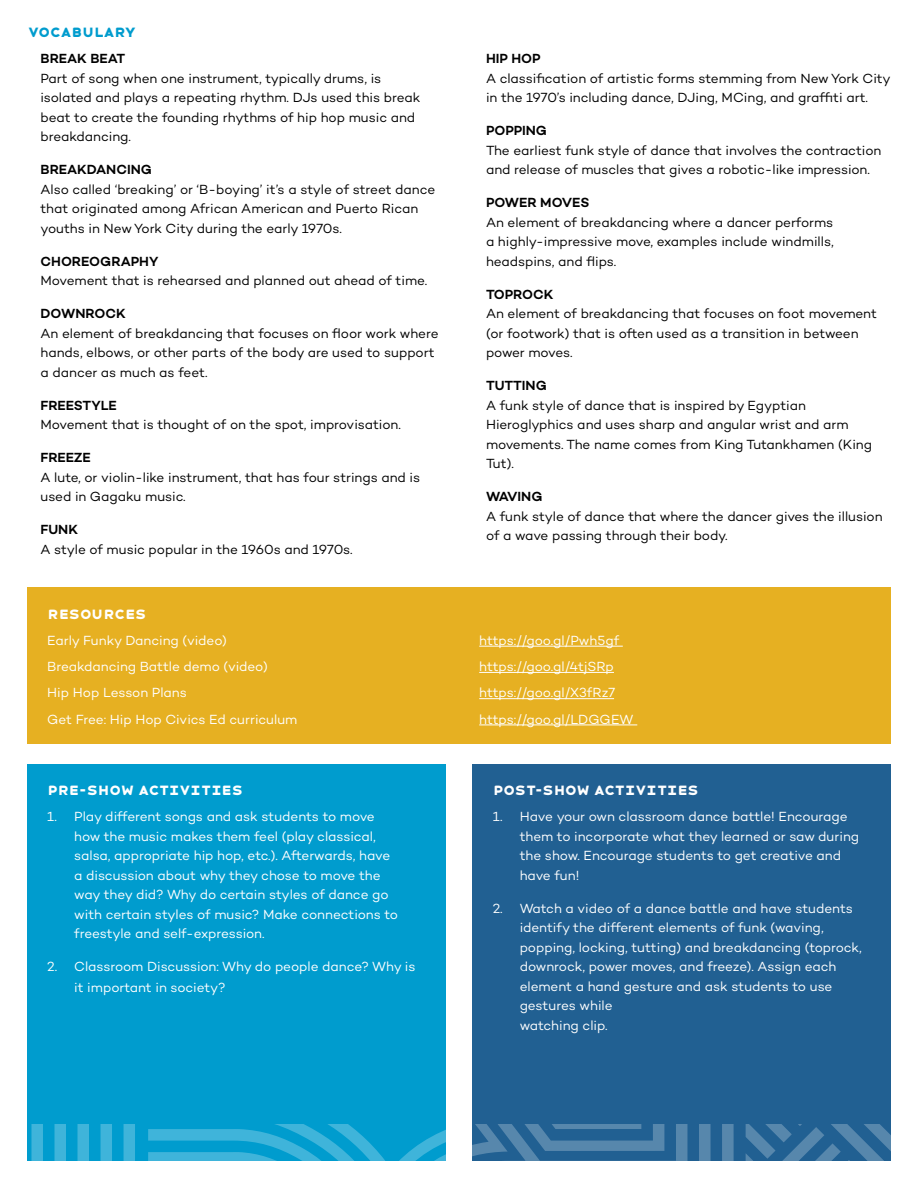
<style>
.page{position:relative;width:918px;height:1188px;background:#fff}
.page>*{position:absolute;margin:0;border:0;box-sizing:border-box;transform-origin:0 0}
.t1{font:13.5px/19.5px "Campton";letter-spacing:-.005em;color:#000}
.t2{font:13.5px/19.5px "Campton";letter-spacing:-.005em;color:#fff}
.t3{font:600 13.5px "Campton";color:#000}
.t4{font:13.5px "Faust Havelock Solid";letter-spacing:-.105em;color:#fff}
.t5{font:13.5px "Faust Havelock Solid";letter-spacing:-.085em;color:#009cce}
</style>
<div class="page">
<div style="left:27px;top:765px;width:419px;height:396px;background:#009cce"></div>
<div style="left:472px;top:765px;width:419px;height:396px;background:#216092"></div>
<svg style="left:31px;top:1125px;width:860px;height:36px"></svg>
<div style="left:27px;top:588px;width:864px;height:156px;background:#e6b022"></div>
<hr style="left:479px;top:646px;width:144px;height:1px;background:#fff">
<hr style="left:479px;top:672px;width:135px;height:1px;background:#fff">
<hr style="left:479px;top:698px;width:135px;height:1px;background:#fff">
<hr style="left:479px;top:725px;width:158px;height:1px;background:#fff">
<p class="t5" style="left:27px;top:21px;width:111px">VOCABULARY</p>
<p class="t3" style="left:40px;top:50px;width:86px">BREAK BEAT</p>
<p class="t1" style="left:40px;top:68px;width:381px">Part of song when one instrument, typically drums, is isolated and plays a repeating rhythm. DJs used this break beat to create the founding rhythms of hip hop music and breakdancing.</p>
<p class="t3" style="left:40px;top:161px;width:113px">BREAKDANCING</p>
<p class="t1" style="left:40px;top:179px;width:396px">Also called ‘breaking’ or ‘B-boying’ it’s a style of street dance that originated among African American and Puerto Rican youths in New York City during the early 1970s.</p>
<p class="t3" style="left:40px;top:253px;width:119px">CHOREOGRAPHY</p>
<p class="t1" style="left:40px;top:271px;width:388px">Movement that is rehearsed and planned out ahead of time.</p>
<p class="t3" style="left:40px;top:305px;width:87px">DOWNROCK</p>
<p class="t1" style="left:40px;top:323px;width:400px">An element of breakdancing that focuses on floor work where hands, elbows, or other parts of the body are used to support a dancer as much as feet.</p>
<p class="t3" style="left:40px;top:397px;width:78px">FREESTYLE</p>
<p class="t1" style="left:40px;top:415px;width:362px">Movement that is thought of on the spot, improvisation.</p>
<p class="t3" style="left:40px;top:449px;width:52px">FREEZE</p>
<p class="t1" style="left:40px;top:467px;width:381px">A lute, or violin-like instrument, that has four strings and is used in Gagaku music.</p>
<p class="t3" style="left:40px;top:521px;width:39px">FUNK</p>
<p class="t1" style="left:40px;top:539px;width:314px">A style of music popular in the 1960s and 1970s.</p>
<p class="t3" style="left:486px;top:50px;width:56px">HIP HOP</p>
<p class="t1" style="left:486px;top:68px;width:406px">A classification of artistic forms stemming from New York City in the 1970’s including dance, DJing, MCing, and graffiti art.</p>
<p class="t3" style="left:486px;top:122px;width:62px">POPPING</p>
<p class="t1" style="left:486px;top:140px;width:397px">The earliest funk style of dance that involves the contraction and release of muscles that gives a robotic-like impression.</p>
<p class="t3" style="left:486px;top:194px;width:105px">POWER MOVES</p>
<p class="t1" style="left:486px;top:212px;width:349px;text-align:justify">An element of breakdancing where a dancer performs a highly-impressive move, examples include windmills, headspins, and flips.</p>
<p class="t3" style="left:486px;top:285px;width:69px">TOPROCK</p>
<p class="t1" style="left:486px;top:303px;width:393px">An element of breakdancing that focuses on foot movement (or footwork) that is often used as a transition in between power moves.</p>
<p class="t3" style="left:486px;top:377px;width:62px">TUTTING</p>
<p class="t1" style="left:486px;top:395px;width:388px">A funk style of dance that is inspired by Egyptian Hieroglyphics and uses sharp and angular wrist and arm movements. The name comes from King Tutankhamen (King Tut).</p>
<p class="t3" style="left:486px;top:488px;width:58px">WAVING</p>
<p class="t1" style="left:486px;top:506px;width:398px">A funk style of dance that where the dancer gives the illusion of a wave passing through their body.</p>
<p class="t4" style="left:47px;top:603px;width:101px">RESOURCES</p>
<p class="t2" style="left:47px;top:630px;width:181px">Early Funky Dancing (video)</p>
<p class="t2" style="left:479px;top:630px;width:141px">https://goo.gl/Pwh5gf</p>
<p class="t2" style="left:47px;top:656px;width:222px">Breakdancing Battle demo (video)</p>
<p class="t2" style="left:479px;top:656px;width:136px">https://goo.gl/4tjSRp</p>
<p class="t2" style="left:47px;top:683px;width:141px">Hip Hop Lesson Plans</p>
<p class="t2" style="left:479px;top:683px;width:137px">https://goo.gl/X3fRz7</p>
<p class="t2" style="left:47px;top:709px;width:252px">Get Free: Hip Hop Civics Ed curriculum</p>
<p class="t2" style="left:479px;top:709px;width:156px">https://goo.gl/LDGGEW</p>
<p class="t4" style="left:47px;top:779px;width:198px">PRE-SHOW ACTIVITIES</p>
<p class="t2" style="left:74px;top:807px;width:325px;text-indent:-27px">1. Play different songs and ask students to move how the music makes them feel (play classical, salsa, appropriate hip hop, etc.). Afterwards, have a discussion about why they chose to move the way they did? Why do certain styles of dance go with certain styles of music? Make connections to freestyle and self-expression.</p>
<p class="t2" style="left:74px;top:956px;width:343px;line-height:21px;text-indent:-27px">2. Classroom Discussion: Why do people dance? Why is it important in society?</p>
<p class="t4" style="left:493px;top:779px;width:208px">POST-SHOW ACTIVITIES</p>
<p class="t2" style="left:520px;top:807px;width:341px;text-indent:-27px">1. Have your own classroom dance battle! Encourage them to incorporate what they learned or saw during the show. Encourage students to get creative and have fun!</p>
<p class="t2" style="left:520px;top:898px;width:344px;text-indent:-27px">2. Watch a video of a dance battle and have students identify the different elements of funk (waving, popping, locking, tutting) and breakdancing (toprock, downrock, power moves, and freeze). Assign each element a hand gesture and ask students to use gestures while<br>watching clip.</p>
</div>
